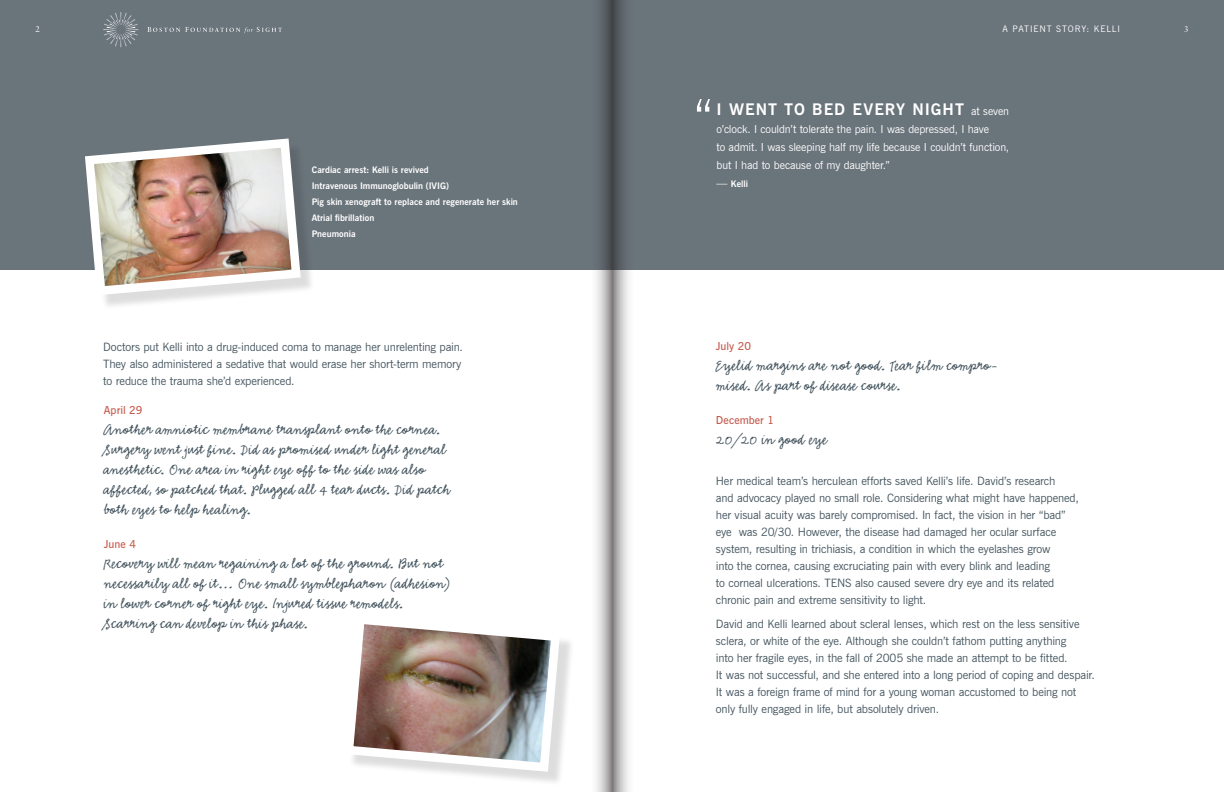
<style>
.page{position:relative;width:1224px;height:792px;background:#fff}
.page>*{position:absolute;margin:0;border:0;box-sizing:border-box;transform-origin:0 0}
.t1{font:16px/20px "Emmascript MVB Std";letter-spacing:.005em;color:#45555f}
.t2{font:700 16px "News Gothic BT";letter-spacing:.06em;color:#fff}
.t3{font:11.5px/17px "News Gothic BT";letter-spacing:-.015em;color:#45555f}
.t4{font:11px/18px "News Gothic BT";letter-spacing:-.015em;color:#fff}
.t5{font:600 11px "News Gothic BT";color:#c55a4d}
.t6{font:700 9px/16px "News Gothic BT";color:#fff}
.t7{font:9px "News Gothic BT";letter-spacing:.095em;color:#fff}
.t8{font:9px "Sabon";color:#fff}
.s1{font-weight:400;font-size:11px}
</style>
<div class="page">
<div style="left:0;top:0;width:1224px;height:270px;background:#6a747b"></div>
<svg style="left:103px;top:12px;width:35px;height:35px"></svg>
<svg style="left:147px;top:27px;width:135px;height:6px"></svg>
<svg style="left:697px;top:99px;width:13px;height:13px"></svg>
<div style="left:89px;top:143px;width:226px;height:167px;background:#231f20;opacity:.15"></div>
<img style="left:85px;top:138px;width:220px;height:162px">
<div style="left:349px;top:619px;width:226px;height:167px;background:#231f20;opacity:.15"></div>
<img style="left:349px;top:619px;width:216px;height:157px">
<svg style="left:612px;top:0;width:17px;height:792px"></svg>
<svg style="left:596px;top:0;width:16px;height:792px"></svg>
<p class="t8" style="left:35px;top:23px;width:6px">2</p>
<p class="t7" style="left:1003px;top:23px;width:119px">a patient story: kelli</p>
<p class="t8" style="left:1184px;top:23px;width:6px">3</p>
<p class="t6" style="left:312px;top:161px;width:208px">Cardiac arrest: Kelli is revived<br>Intravenous Immunoglobulin (IVIG)<br>Pig skin xenograft to replace and regenerate her skin<br>Atrial fibrillation<br>Pneumonia</p>
<p class="t3" style="left:103px;top:338px;width:361px">Doctors put Kelli into a drug-induced coma to manage her unrelenting pain.<br>They also administered a sedative that would erase her short-term memory to reduce the trauma she’d experienced.</p>
<p class="t5" style="left:104px;top:404px;width:40px">April 29</p>
<p class="t1" style="left:104px;top:420px;width:348px">Another amniotic membrane transplant onto the cornea.<br>Surgery went just fine. Did as promised under light general anesthetic. One area in right eye off to the side was also affected, so patched that. Plugged all 4 tear ducts. Did patch both eyes to help healing.</p>
<p class="t5" style="left:104px;top:538px;width:34px">June 4</p>
<h1 class="t1" style="left:104px;top:554px;width:349px">Recovery will mean regaining a lot of the ground. But not necessarily all of it… One small symblepharon (adhesion) in lower corner of right eye. Injured tissue remodels.<br>Scarring can develop in this phase.</h1>
<h1 class="t2" style="left:717px;top:99px;width:294px">i went to bed every nig ht <span class="s1">at seven</span></h1>
<p class="t4" style="left:717px;top:120px;width:294px">o’clock. I couldn’t tolerate the pain. I was depressed, I have<br>to admit. I was sleeping half my life because I couldn’t function, but I had to because of my daughter.”</p>
<p class="t6" style="left:717px;top:175px;width:33px"><span class="s1">—</span> Kelli</p>
<p class="t5" style="left:716px;top:340px;width:37px">July 20</p>
<h1 class="t1" style="left:716px;top:356px;width:284px">Eyelid margins are not good. Tear film compro&shy;mised. As part of disease course.</h1>
<p class="t5" style="left:716px;top:414px;width:60px">December 1</p>
<h1 class="t1" style="left:716px;top:430px;width:113px">20/20 in good eye</h1>
<p class="t3" style="left:716px;top:472px;width:365px">Her medical team’s herculean efforts saved Kelli’s life. David’s research<br>and advocacy played no small role. Considering what might have happened, her visual acuity was barely compromised. In fact, the vision in her “bad” eye was 20/30. However, the disease had damaged her ocular surface system, resulting in trichiasis, a condition in which the eyelashes grow<br>into the cornea, causing excruciating pain with every blink and leading<br>to corneal ulcerations. TENS</p>
<p class="t3" style="left:716px;top:574px;width:340px;text-indent:139px">also caused severe dry eye and its related chronic pain and extreme sensitivity to light.</p>
<p class="t3" style="left:716px;top:615px;width:381px">David and Kelli learned about scleral lenses, which rest on the less sensitive sclera, or white of the eye. Although she couldn’t fathom putting anything<br>into her fragile eyes, in the fall of 2005 she made an attempt to be fitted.<br>It was not successful, and she entered into a long period of coping and despair.<br>It was a foreign frame of mind for a young woman accustomed to being not only fully engaged in life, but absolutely driven.</p>
</div>
